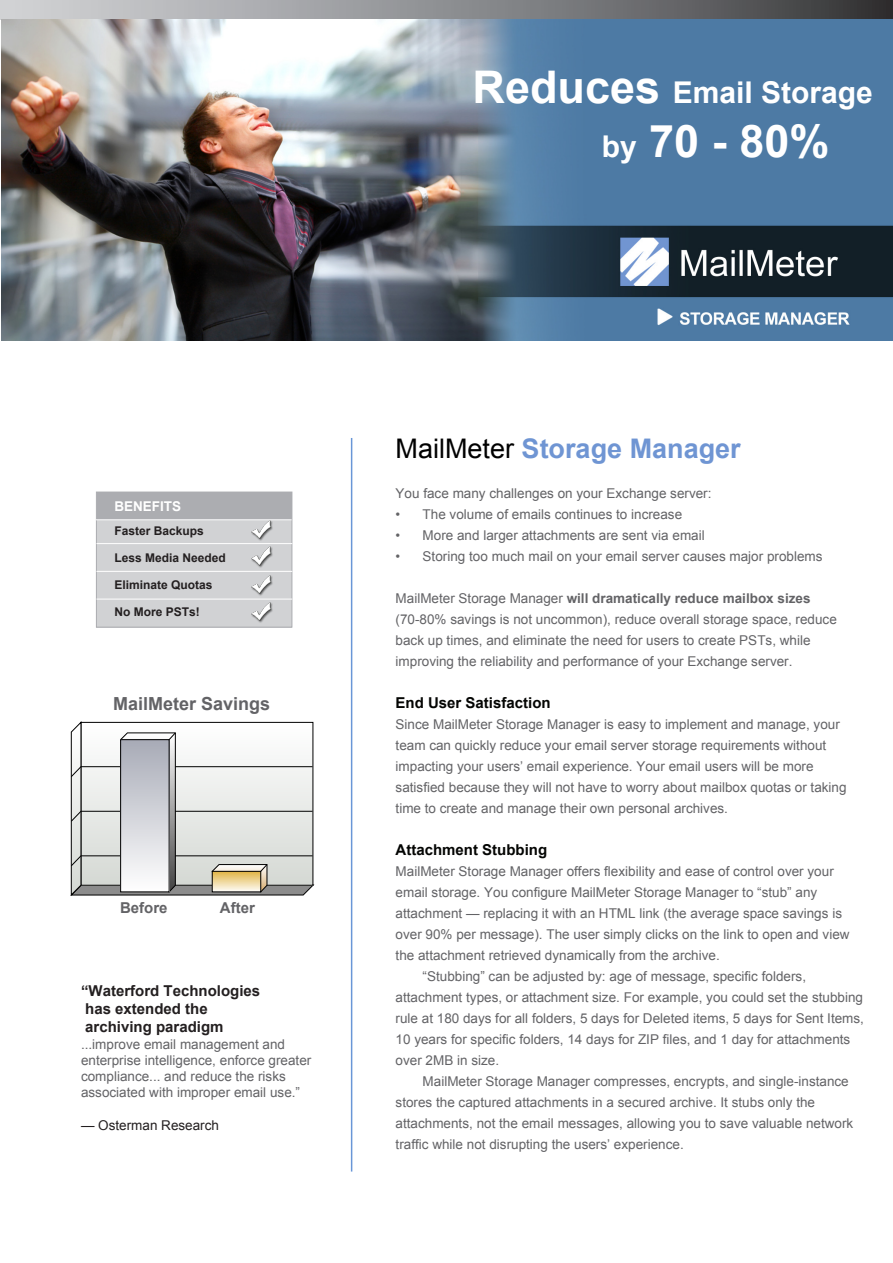
<style>
.page{position:relative;width:893px;height:1263px;background:#fff}
.page>*{position:absolute;margin:0;border:0;box-sizing:border-box;transform-origin:0 0}
.t1{font:700 45px "Arial";color:#fff}
.t2{font:700 30px "Arial";color:#fff}
.t3{font:700 27px "Arial";color:#6f95d3}
.t4{font:700 18px "Arial";color:#636366}
.t5{font:700 15px "Arial";color:#231f20}
.t6{font:700 15px "Arial";color:#040503}
.t7{font:700 15px "Arial";color:#636366}
.t8{font:13.5px/21px "Arial";color:#636366}
.t9{font:13.5px "Arial";color:#231f20}
.t10{font:700 13.5px "Arial";color:#fff}
.t11{font:700 12px "Arial";color:#231f20}
.s1{font-size:45px}
.s2{font-size:30px}
.s3{font-weight:400;color:#000}
.s4{font-weight:700}
</style>
<div class="page">
<hr style="left:351px;top:438px;width:1px;height:733px;background:#6996d7">
<div style="left:0;top:0;width:893px;height:19px;background:linear-gradient(to right,#dadbde,#3a3b3d)"></div>
<div style="left:96px;top:492px;width:196px;height:135px;background:#d1d2d4"></div>
<div style="left:96px;top:492px;width:196px;height:135px;border:1px solid #acadb1"></div>
<img style="left:251px;top:520px;width:23px;height:21px">
<hr style="left:96px;top:543px;width:196px;height:1px;background:#fff">
<hr style="left:96px;top:571px;width:196px;height:1px;background:#fff">
<hr style="left:96px;top:599px;width:196px;height:1px;background:#fff">
<img style="left:251px;top:546px;width:22px;height:22px">
<img style="left:251px;top:575px;width:22px;height:21px">
<img style="left:251px;top:602px;width:22px;height:21px">
<div style="left:97px;top:492px;width:195px;height:28px;background:#acadb1"></div>
<hr style="left:96px;top:519px;width:196px;height:1px;background:#fff">
<svg style="left:71px;top:721px;width:243px;height:174px"></svg>
<img style="left:1px;top:19px;width:892px;height:321px">
<p class="t2" style="left:473px;top:73px;width:402px"><span class="s1">Reduces</span> Email Storage</p>
<p class="t1" style="left:602px;top:112px;width:229px"><span class="s2">by</span> 70 - 80%</p>
<p class="t10" style="left:114px;top:497px;width:68px">BENEFITS</p>
<p class="t11" style="left:114px;top:523px;width:91px">Faster Backups</p>
<p class="t11" style="left:114px;top:550px;width:113px">Less Media Needed</p>
<p class="t11" style="left:114px;top:577px;width:100px">Eliminate Quotas</p>
<p class="t11" style="left:114px;top:604px;width:87px">No More PSTs!</p>
<p class="t4" style="left:113px;top:692px;width:159px">MailMeter Savings</p>
<p class="t7" style="left:120px;top:898px;width:49px">Before</p>
<p class="t7" style="left:220px;top:898px;width:36px">After</p>
<p class="t5" style="left:81px;top:981px;width:181px">“Waterford Technologies</p>
<p class="t5" style="left:85px;top:999px;width:124px">has extended the</p>
<p class="t5" style="left:85px;top:1017px;width:140px">archiving paradigm</p>
<p class="t8" style="left:81px;top:1036px;width:232px;line-height:16.2px">...improve email management and enterprise intelligence, enforce greater compliance... and reduce the risks associated with improper email use.”</p>
<p class="t9" style="left:81px;top:1116px;width:140px">— Osterman Research</p>
<p class="t3" style="left:396px;top:430px;width:347px"><span class="s3">MailMeter</span> Storage Manager</p>
<p class="t8" style="left:396px;top:483px;width:317px">You face many challenges on your Exchange server:</p>
<p class="t8" style="left:423px;top:504px;width:261px">The volume of emails continues to increase</p>
<p class="t8" style="left:423px;top:525px;width:284px">More and larger attachments are sent via email</p>
<p class="t8" style="left:423px;top:546px;width:401px">Storing too much mail on your email server causes major problems</p>
<p class="t8" style="left:396px;top:588px;width:443px">MailMeter Storage Manager <span class="s4">will dramatically reduce mailbox sizes </span>(70-80% savings is not uncommon), reduce overall storage space, reduce back up times, and eliminate the need for users to create PSTs, while improving the reliability and performance of your Exchange server.</p>
<p class="t6" style="left:396px;top:693px;width:157px">End User Satisfaction</p>
<p class="t8" style="left:396px;top:714px;width:452px">Since MailMeter Storage Manager is easy to implement and manage, your team can quickly reduce your email server storage requirements without impacting your users’ email experience. Your email users will be more satisfied because they will not have to worry about mailbox quotas or taking time to create and manage their own personal archives.</p>
<p class="t6" style="left:396px;top:840px;width:153px">Attachment Stubbing</p>
<p class="t8" style="left:396px;top:861px;width:455px">MailMeter Storage Manager offers flexibility and ease of control over your email storage. You configure MailMeter Storage Manager to “stub” any attachment — replacing it with an HTML link (the average space savings is over 90% per message). The user simply clicks on the link to open and view the attachment retrieved dynamically from the archive.</p>
<p class="t8" style="left:396px;top:966px;width:470px;text-indent:27px">“Stubbing” can be adjusted by: age of message, specific folders, attachment types, or attachment size. For example, you could set the stubbing rule at 180 days for all folders, 5 days for Deleted items, 5 days for Sent Items, 10 years for specific folders, 14 days for ZIP files, and 1 day for attachments over 2MB in size.</p>
<p class="t8" style="left:396px;top:1071px;width:459px;text-indent:27px">MailMeter Storage Manager compresses, encrypts, and single-instance stores the captured attachments in a secured archive. It stubs only the attachments, not the email messages, allowing you to save valuable network traffic while not disrupting the users’ experience.</p>
<p class="t8" style="left:396px;top:504px;width:6px;text-align:justify">• • •</p>
</div>
